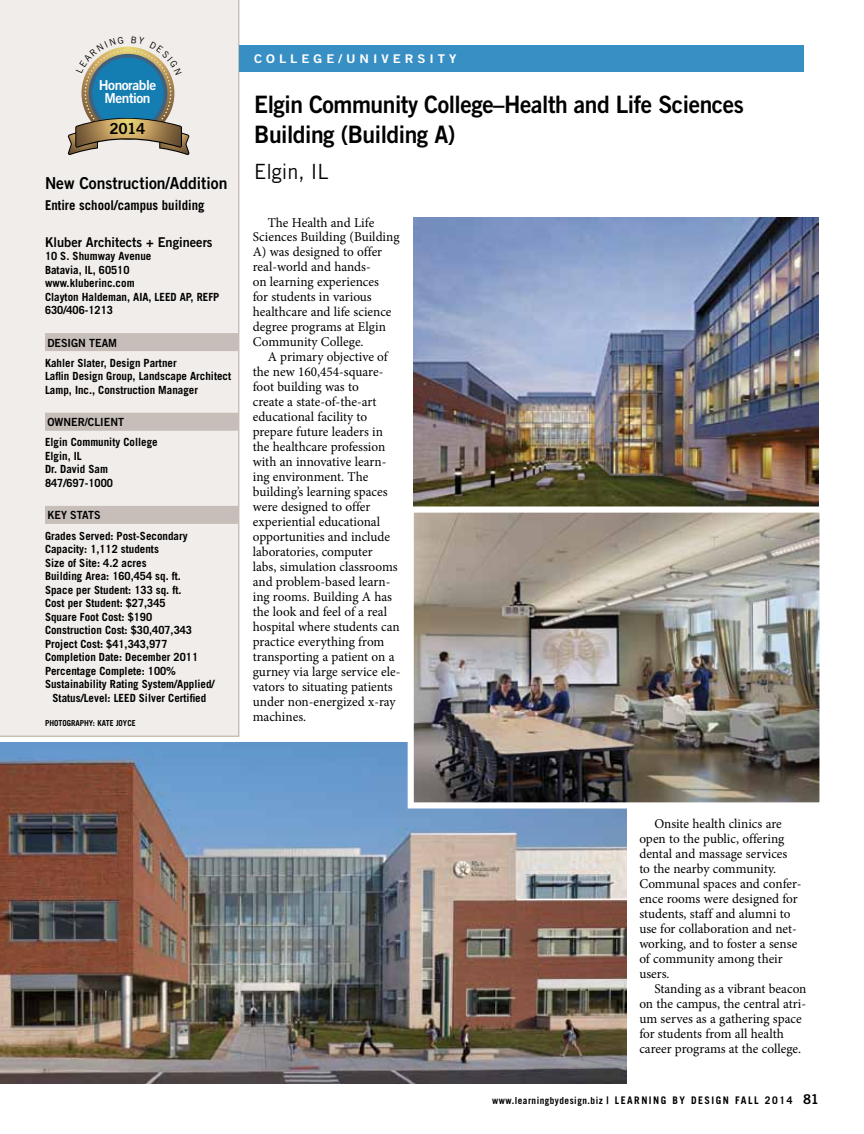
<style>
.page{position:relative;width:864px;height:1134px;background:#fff}
.page>*{position:absolute;margin:0;border:0;box-sizing:border-box;transform-origin:0 0}
.t1{font:24px/30px "Trade Gothic LT Std Bd 2";letter-spacing:-.02em;color:#000;scale:.95 1}
.t2{font:21px "Trade Gothic LT Std";color:#000;scale:.95 1}
.t3{font:16.5px "Trade Gothic LT Std Bd 2";color:#000;scale:.95 1}
.t4{font:15.3px "Trade Gothic LT Std Bd 2";color:#000}
.t5{font:13.65px/13.6px "Trade Gothic LT Std Bd 2";letter-spacing:-.03em;color:#fff;text-align:center}
.t6{font:13.5px/15px "Minion Pro";color:#000}
.t7{font:700 13.5px "Trade Gothic LT Std";color:#000;scale:.95 1}
.t8{font:13.5px "Trade Gothic LT Std Bd 2";color:#000;scale:.95 1}
.t9{font:12px "Trade Gothic LT Std Bd 2";letter-spacing:.3em;color:#fff;scale:1.1 1}
.t10{font:700 11.25px/13.5px "Trade Gothic LT Std";color:#000}
.t11{font:11.25px "Trade Gothic LT Std Bd 2";color:#000;scale:.95 1}
.t12{font:700 9.75px "Trade Gothic LT Std";letter-spacing:.05em;color:#000;scale:.95 1}
.t13{font:700 8.25px "Trade Gothic LT Std";color:#000;scale:.95 1}
.s1{font-size:10.5px}
.s2{font-family:"Trade Gothic LT Std Bd 2";font-weight:400;font-size:13.5px}
</style>
<div class="page">
<div style="left:0;top:0;width:239px;height:737px;background:#f1edea"></div>
<div style="left:239px;top:45px;width:565px;height:27px;background:#388fc4"></div>
<div style="left:45px;top:333px;width:194px;height:18px;background:#c7beba"></div>
<div style="left:45px;top:413px;width:194px;height:18px;background:#c7beba"></div>
<div style="left:45px;top:506px;width:194px;height:18px;background:#c7beba"></div>
<img style="left:0;top:742px;width:626px;height:341px">
<img style="left:413px;top:217px;width:406px;height:286px">
<img style="left:405px;top:503px;width:415px;height:309px">
<svg style="left:82px;top:47px;width:92px;height:93px"></svg>
<div style="left:89px;top:54px;width:78px;height:79px;background:#41627e;border-radius:50%"></div>
<div style="left:92px;top:57px;width:72px;height:72px;background:#147db2;border-radius:50%"></div>
<svg style="left:68px;top:115px;width:122px;height:40px;background:#ac9f84"></svg>
<svg style="left:76px;top:36px;width:106px;height:39px"></svg>
<p class="t5" style="left:99px;top:78px;width:59px">Honorable<br>Mention</p>
<p class="t4" style="left:110px;top:119px;width:37px">2014</p>
<p class="t3" style="left:45px;top:173px;width:194px">New Construction/Addition</p>
<p class="t7" style="left:45px;top:197px;width:170px">Entire school/campus building</p>
<p class="t8" style="left:45px;top:234px;width:178px">Kluber Architects + Engineers</p>
<p class="t10" style="left:45px;top:249px;width:176px">10 S. Shumway Avenue<br>Batavia, IL, 60510 www.kluberinc.com<br>Clayton Haldeman, AIA, LEED AP, REFP<br>630/406-1213</p>
<p class="t11" style="left:47px;top:336px;width:15px">DESIGN</p>
<p class="t11" style="left:89px;top:336px;width:31px">TEAM</p>
<p class="t10" style="left:45px;top:356px;width:188px">Kahler Slater, Design Partner<br>Laflin Design Group, Landscape Architect<br>Lamp, Inc., Construction Manager</p>
<p class="t11" style="left:47px;top:415px;width:25px">OWNER</p>
<p class="t11" style="left:85px;top:415px;width:18px">/CLIENT</p>
<p class="t10" style="left:45px;top:436px;width:114px">Elgin Community College<br>Elgin, IL<br>Dr. David Sam<br>847/697-1000</p>
<p class="t11" style="left:47px;top:508px;width:50px">KEY STATS</p>
<p class="t10" style="left:45px;top:529px;width:144px">Grades Served: Post-Secondary</p>
<p class="t10" style="left:45px;top:542px;width:115px">Capacity: 1,112 students</p>
<p class="t10" style="left:45px;top:556px;width:103px">Size of Site: 4.2 acres</p>
<p class="t10" style="left:45px;top:569px;width:138px">Building Area: 160,454 sq. ft.</p>
<p class="t10" style="left:45px;top:583px;width:138px">Space per Student: 133 sq. ft.</p>
<p class="t10" style="left:45px;top:596px;width:122px">Cost per Student: $27,345</p>
<p class="t10" style="left:45px;top:610px;width:109px">Square Foot Cost: $190</p>
<p class="t10" style="left:45px;top:623px;width:149px">Construction Cost: $30,407,343</p>
<p class="t10" style="left:45px;top:637px;width:124px">Project Cost: $41,343,977</p>
<p class="t10" style="left:45px;top:650px;width:155px">Completion Date: December 2011</p>
<p class="t10" style="left:45px;top:664px;width:133px">Percentage Complete: 100%</p>
<p class="t10" style="left:45px;top:677px;width:171px">Sustainability Rating System/Applied/</p>
<p class="t10" style="left:52px;top:691px;width:155px">Status/Level: LEED Silver Certified</p>
<p class="t13" style="left:45px;top:718px;width:97px">Photography: Kate Joyce</p>
<p class="t9" style="left:254px;top:51px;width:185px">College/University</p>
<h1 class="t1" style="left:254px;top:89px;width:517px">Elgin Community College–Health and Life Sciences<br>Building (Building A)</h1>
<h2 class="t2" style="left:254px;top:159px;width:80px">Elgin, IL</h2>
<p class="t6" style="left:253px;top:215px;width:148px;text-indent:15px">The Health and Life<br>Sciences Building (Building<br>A) was designed to offer real-world and hands-<br>on learning experiences<br>for students in various healthcare and life science degree programs at Elgin<br>Community College.</p>
<p class="t6" style="left:253px;top:350px;width:149px;text-indent:15px">A primary objective of the new 160,454-square&shy;foot building was to<br>create a state-of-the-art educational facility to prepare future leaders in the healthcare profession with an innovative learn&shy;ing environment. The building’s learning spaces were designed to offer experiential educational opportunities and include laboratories, computer<br>labs, simulation classrooms and problem-based learn&shy;ing rooms. Building A has the look and feel of a real hospital where students can practice everything from transporting a patient on a gurney via large service ele&shy;vators to situating patients under non-energized x-ray machines.</p>
<p class="t6" style="left:639px;top:816px;width:164px;text-indent:15px">Onsite health clinics are open to the public, offering dental and massage services to the nearby community.<br>Communal spaces and confer&shy;ence rooms were designed for students, staff and alumni to use for collaboration and net&shy;working, and to foster a sense of community among their users.</p>
<p class="t6" style="left:639px;top:981px;width:169px;text-indent:15px">Standing as a vibrant beacon on the campus, the central atri&shy;um serves as a gathering space for students from all health career programs at the college.</p>
<p class="t12" style="left:492px;top:1095px;width:346px">www.learningbydesign.biz <span class="s1">| Learning By Design</span> <span class="s1">FALL 2014</span> <span class="s2">81</span></p>
</div>
